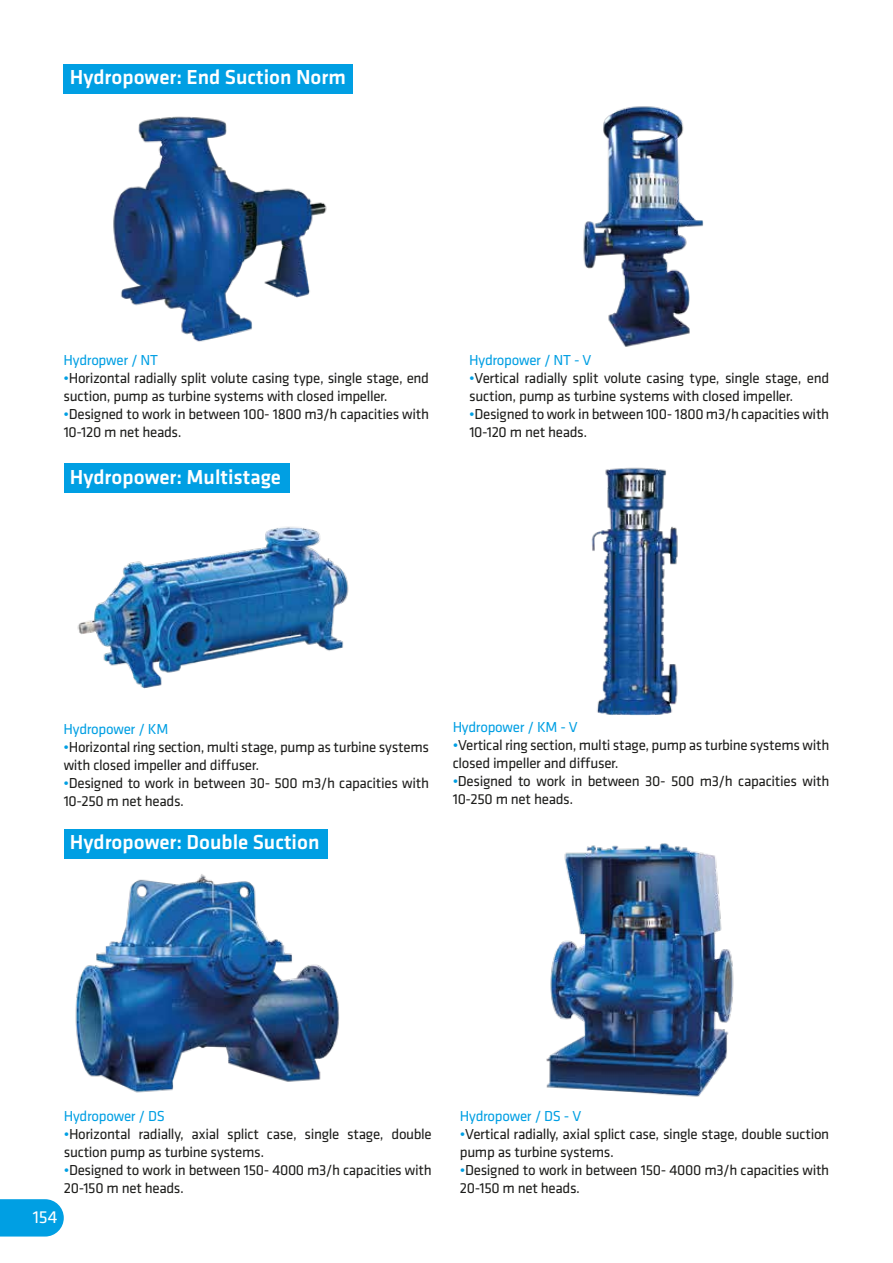
<style>
.page{position:relative;width:893px;height:1263px;background:#fff}
.page>*{position:absolute;margin:0;border:0;box-sizing:border-box;transform-origin:0 0}
.t1{font:500 21px "Klavika Basic";color:#fff}
.t2{font:18px "Klavika Basic";color:#fff}
.t3{font:15px/18px "Klavika Basic";letter-spacing:-.02em;color:#1d1d1b}
.t4{font:15px "Klavika Basic";letter-spacing:-.015em;color:#009fe3}
.s1{color:#009fe3}
</style>
<div class="page">
<svg style="left:0;top:1199px;width:64px;height:37px;background:#11a5e4"></svg>
<div style="left:64px;top:64px;width:289px;height:30px;background:#009fe3"></div>
<div style="left:64px;top:463px;width:225px;height:30px;background:#009fe3"></div>
<div style="left:64px;top:829px;width:263px;height:29px;background:#009fe3"></div>
<img style="left:75px;top:874px;width:264px;height:219px">
<img style="left:546px;top:843px;width:188px;height:254px">
<img style="left:77px;top:526px;width:272px;height:163px">
<img style="left:591px;top:467px;width:87px;height:249px">
<img style="left:113px;top:116px;width:214px;height:226px">
<img style="left:583px;top:106px;width:121px;height:241px">
<h1 class="t1" style="left:70px;top:63px;width:278px">Hydropower: End Suction Norm</h1>
<p class="t4" style="left:64px;top:350px;width:96px">Hydropwer / NT</p>
<p class="t3" style="left:64px;top:368px;width:367px"><span class="s1">•</span>Horizontal radially split volute casing type, single stage, end suction, pump as turbine systems with closed impeller.</p>
<p class="t3" style="left:64px;top:404px;width:367px"><span class="s1">•</span>Designed to work in between 100- 1800 m3/h capacities with<br>10-120 m net heads.</p>
<h1 class="t1" style="left:70px;top:462px;width:213px">Hydropower: Multistage</h1>
<p class="t4" style="left:469px;top:350px;width:124px">Hydropower / NT - V</p>
<p class="t3" style="left:469px;top:368px;width:362px"><span class="s1">•</span>Vertical radially split volute casing type, single stage, end suction, pump as turbine systems with closed impeller.</p>
<p class="t3" style="left:469px;top:404px;width:361px"><span class="s1">•</span>Designed to work in between 100- 1800 m3/h capacities with<br>10-120 m net heads.</p>
<p class="t4" style="left:64px;top:719px;width:106px">Hydropower / KM</p>
<p class="t3" style="left:64px;top:738px;width:367px"><span class="s1">•</span>Horizontal ring section, multi stage, pump as turbine systems with closed impeller and diffuser.</p>
<p class="t3" style="left:64px;top:774px;width:367px"><span class="s1">•</span>Designed to work in between 30- 500 m3/h capacities with<br>10-250 m net heads.</p>
<h1 class="t1" style="left:70px;top:828px;width:251px">Hydropower: Double Suction</h1>
<p class="t4" style="left:453px;top:717px;width:127px">Hydropower / KM - V</p>
<p class="t3" style="left:453px;top:735px;width:378px"><span class="s1">•</span>Vertical ring section, multi stage, pump as turbine systems with closed impeller and diffuser.</p>
<p class="t3" style="left:453px;top:771px;width:378px"><span class="s1">•</span>Designed to work in between 30- 500 m3/h capacities with<br>10-250 m net heads.</p>
<p class="t4" style="left:64px;top:1106px;width:103px">Hydropower / DS</p>
<p class="t3" style="left:64px;top:1125px;width:369px"><span class="s1">•</span>Horizontal radially, axial splict case, single stage, double suction pump as turbine systems.</p>
<p class="t3" style="left:64px;top:1161px;width:369px"><span class="s1">•</span>Designed to work in between 150- 4000 m3/h capacities with<br>20-150 m net heads.</p>
<p class="t2" style="left:33px;top:1205px;width:26px">154</p>
<p class="t4" style="left:460px;top:1106px;width:123px">Hydropower / DS - V</p>
<p class="t3" style="left:460px;top:1125px;width:371px"><span class="s1">•</span>Vertical radially, axial splict case, single stage, double suction pump as turbine systems.</p>
<p class="t3" style="left:460px;top:1161px;width:371px"><span class="s1">•</span>Designed to work in between 150- 4000 m3/h capacities with<br>20-150 m net heads.</p>
</div>
